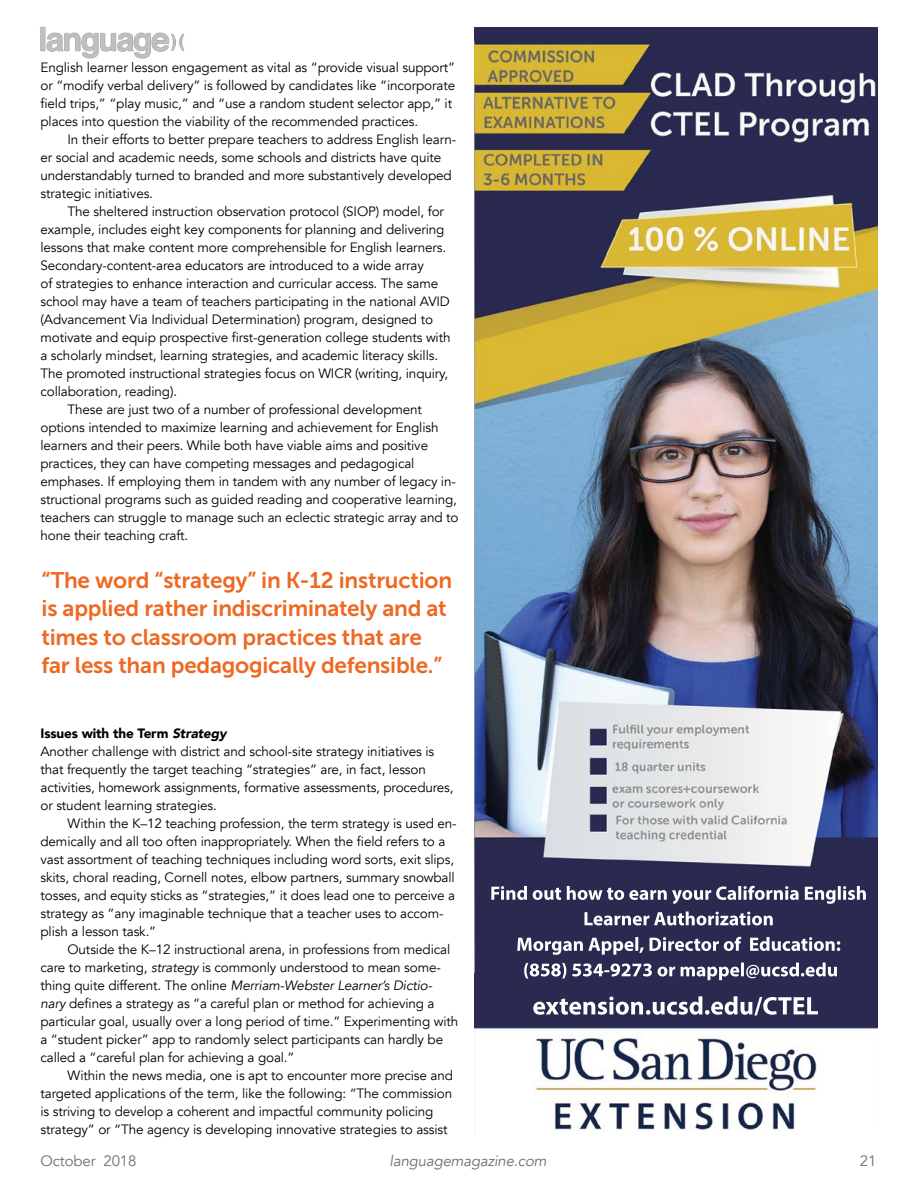
<style>
.page{position:relative;width:918px;height:1188px;background:#fff}
.page>*{position:absolute;margin:0;border:0;box-sizing:border-box;transform-origin:0 0}
.t1{font:22.5px/28.5px "Museo Sans 700";letter-spacing:-.01em;color:#ed6923}
.t2{font:italic 15px "Avenir";letter-spacing:-.01em;color:#6d6e71}
.t3{font:15px "Avenir";letter-spacing:-.01em;color:#6d6e71}
.t4{font:13.5px/18px "Avenir";letter-spacing:-.01em;color:#000}
.s1{font-weight:900}
.s2{font-weight:900;font-style:italic}
.s3{font-style:italic}
</style>
<div class="page">
<img style="left:40px;top:26px;width:145px;height:33px">
<img style="left:474px;top:27px;width:404px;height:1106px">
<p class="t4" style="left:40px;top:59px;width:416px">English learner lesson engagement as vital as “provide visual support” or “modify verbal delivery” is followed by candidates like “incorporate field trips,” “play music,” and “use a random student selector app,” it places into question the viability of the recommended practices.</p>
<p class="t4" style="left:40px;top:131px;width:417px;text-indent:27px">In their efforts to better prepare teachers to address English learn&shy;er social and academic needs, some schools and districts have quite understandably turned to branded and more substantively developed strategic initiatives.</p>
<p class="t4" style="left:68px;top:203px;width:378px">The sheltered instruction observation protocol (SIOP) model, for</p>
<p class="t4" style="left:40px;top:221px;width:406px">example, includes eight key components for planning and delivering</p>
<p class="t4" style="left:40px;top:239px;width:407px">lessons that make content more comprehensible for English learners.</p>
<p class="t4" style="left:40px;top:257px;width:385px">Secondary-content-area educators are introduced to a wide array</p>
<p class="t4" style="left:40px;top:275px;width:399px">of strategies to enhance interaction and curricular access. The same</p>
<p class="t4" style="left:40px;top:293px;width:411px">school may have a team of teachers participating in the national AVID</p>
<p class="t4" style="left:40px;top:311px;width:394px">(Advancement Via Individual Determination) program, designed to</p>
<p class="t4" style="left:40px;top:329px;width:412px">motivate and equip prospective first-generation college students with</p>
<p class="t4" style="left:40px;top:347px;width:399px">a scholarly mindset, learning strategies, and academic literacy skills.</p>
<p class="t4" style="left:40px;top:365px;width:409px">The promoted instructional strategies focus on WICR (writing, inquiry,</p>
<p class="t4" style="left:40px;top:383px;width:138px">collaboration, reading).</p>
<p class="t4" style="left:68px;top:401px;width:356px">These are just two of a number of professional development</p>
<p class="t4" style="left:40px;top:419px;width:400px">options intended to maximize learning and achievement for English</p>
<p class="t4" style="left:40px;top:437px;width:389px">learners and their peers. While both have viable aims and positive</p>
<p class="t4" style="left:40px;top:455px;width:376px">practices, they can have competing messages and pedagogical</p>
<p class="t4" style="left:40px;top:472px;width:417px">emphases. If employing them in tandem with any number of legacy in-</p>
<p class="t4" style="left:40px;top:490px;width:418px">structional programs such as guided reading and cooperative learning,</p>
<p class="t4" style="left:40px;top:508px;width:420px">teachers can struggle to manage such an eclectic strategic array and to</p>
<p class="t4" style="left:40px;top:526px;width:149px">hone their teaching craft.</p>
<h1 class="t1" style="left:42px;top:566px;width:412px">“The word “strategy” in K-12 instruction is applied rather indiscriminately and at times to classroom practices that are far less than pedagogically defensible.”</h1>
<p class="t4" style="left:40px;top:724px;width:415px"><span class="s1">Issues with the Term</span> <span class="s2">Strategy<br></span>Another challenge with district and school-site strategy initiatives is that frequently the target teaching “strategies” are, in fact, lesson activities, homework assignments, formative assessments, procedures, or student learning strategies.</p>
<p class="t4" style="left:40px;top:814px;width:418px;text-indent:27px">Within the K–12 teaching profession, the term strategy is used en&shy;demically and all too often inappropriately. When the field refers to a vast assortment of teaching techniques including word sorts, exit slips, skits, choral reading, Cornell notes, elbow partners, summary snowball tosses, and equity sticks as “strategies,” it does lead one to perceive a strategy as “any imaginable technique that a teacher uses to accom&shy;plish a lesson task.”</p>
<p class="t4" style="left:40px;top:940px;width:419px;text-indent:27px">Outside the K–12 instructional arena, in professions from medical care to marketing, <span class="s3">strategy</span> is commonly understood to mean some&shy;thing quite different. The online <span class="s3">Merriam-Webster Learner’s Dictio&shy;nary</span> defines a strategy as “a careful plan or method for achieving a particular goal, usually over a long period of time.” Experimenting with a “student picker” app to randomly select participants can hardly be called a “careful plan for achieving a goal.”</p>
<p class="t4" style="left:40px;top:1066px;width:414px;text-indent:27px">Within the news media, one is apt to encounter more precise and targeted applications of the term, like the following: “The commission is striving to develop a coherent and impactful community policing strategy” or “The agency is developing innovative strategies to assist</p>
<p class="t3" style="left:40px;top:1151px;width:97px">October 2018</p>
<p class="t2" style="left:390px;top:1151px;width:158px">languagemagazine.com</p>
<p class="t3" style="left:860px;top:1151px;width:18px">21</p>
</div>
